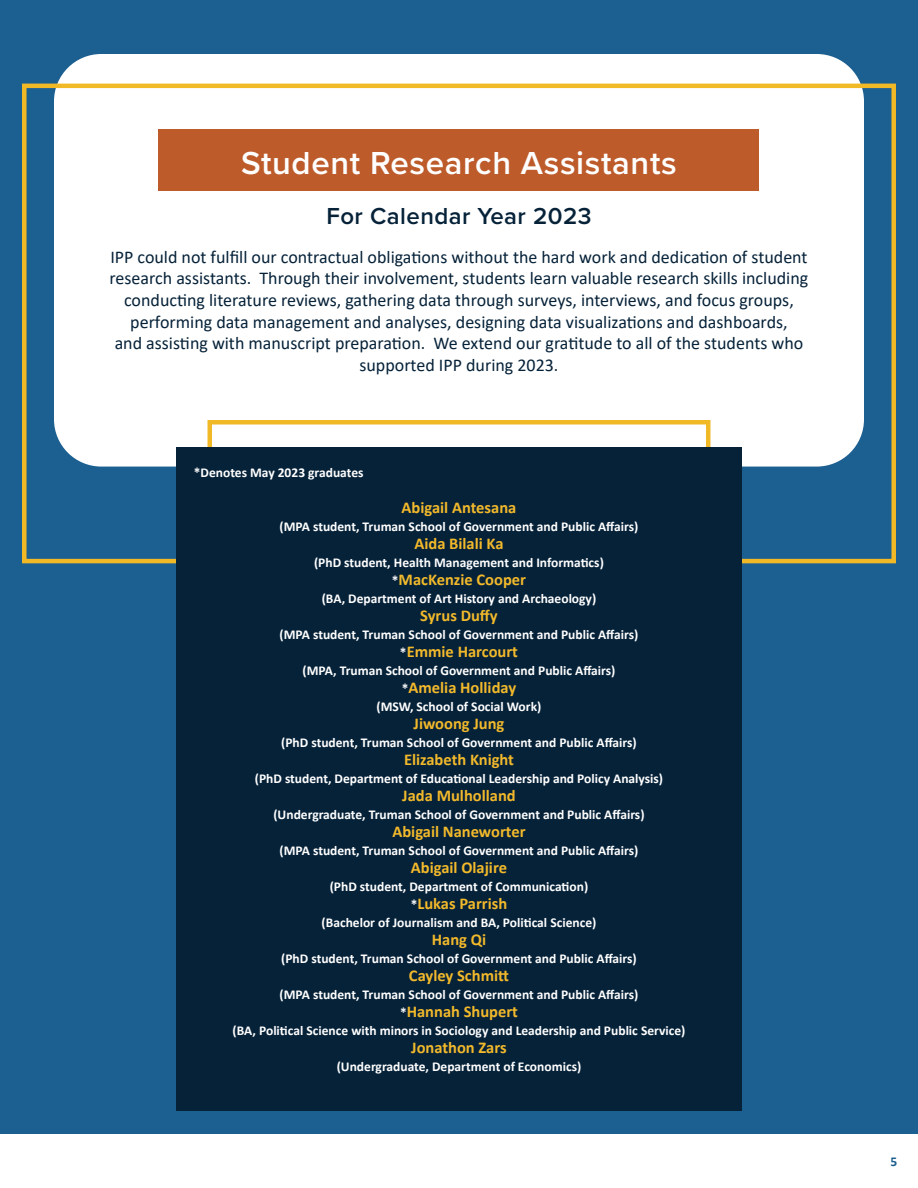
<style>
.page{position:relative;width:918px;height:1188px;background:#fff}
.page>*{position:absolute;margin:0;border:0;box-sizing:border-box;transform-origin:0 0}
.t1{font:600 33px "Proxima Nova";letter-spacing:.02em;color:#fff}
.t2{font:600 24px "Proxima Nova";letter-spacing:.02em;color:#062239}
.t3{font:18px/21.6px "Calibri";color:#062239;text-align:center}
.t4{font:700 16.5px "Calibri";color:#f2b92b}
.t5{font:700 13.5px "Calibri";color:#fff}
.t6{font:700 13.5px "Calibri";color:#1c5f91}
.s1{font-size:13.5px;color:#fff}
</style>
<div class="page">
<div style="left:0;top:0;width:918px;height:1134px;background:#1c5f91"></div>
<div style="left:54px;top:54px;width:810px;height:413px;background:#fff;border-radius:47px"></div>
<div style="left:159px;top:130px;width:600px;height:61px;background:#bd5b2b"></div>
<div style="left:22px;top:84px;width:874px;height:479px;border:4px solid #f2b927"></div>
<div style="left:176px;top:447px;width:566px;height:664px;background:#062239"></div>
<p class="t1" style="left:241px;top:138px;width:437px">Student Research Assistants</p>
<p class="t2" style="left:326px;top:198px;width:267px">For Calendar Year 2023</p>
<p class="t3" style="left:110px;top:246px;width:700px">IPP could not fulfill our contractual obligations without the hard work and dedication of student research assistants. Through their involvement, students learn valuable research skills including conducting literature reviews, gathering data through surveys, interviews, and focus groups, performing data management and analyses, designing data visualizations and dashboards,<br>and assisting with manuscript preparation. We extend our gratitude to all of the students who supported IPP during 2023.</p>
<p class="t5" style="left:194px;top:463px;width:171px">*Denotes May 2023 graduates</p>
<p class="t4" style="left:402px;top:496px;width:116px">Abigail Antesana</p>
<p class="t5" style="left:280px;top:517px;width:360px">(MPA student, Truman School of Government and Public Affairs)</p>
<p class="t4" style="left:414px;top:532px;width:91px">Aida Bilali Ka</p>
<p class="t5" style="left:314px;top:553px;width:291px">(PhD student, Health Management and Informatics)</p>
<p class="t4" style="left:392px;top:568px;width:136px"><span class="s1">*</span>MacKenzie Cooper</p>
<p class="t5" style="left:322px;top:589px;width:276px">(BA, Department of Art History and Archaeology)</p>
<p class="t4" style="left:420px;top:604px;width:79px">Syrus Duffy</p>
<p class="t5" style="left:280px;top:625px;width:360px">(MPA student, Truman School of Government and Public Affairs)</p>
<p class="t4" style="left:400px;top:640px;width:120px"><span class="s1">*</span>Emmie Harcourt</p>
<p class="t5" style="left:303px;top:661px;width:314px">(MPA, Truman School of Government and Public Affairs)</p>
<p class="t4" style="left:402px;top:676px;width:116px"><span class="s1">*</span>Amelia Holliday</p>
<p class="t5" style="left:377px;top:697px;width:166px">(MSW, School of Social Work)</p>
<p class="t4" style="left:414px;top:712px;width:92px">Jiwoong Jung</p>
<p class="t5" style="left:281px;top:733px;width:357px">(PhD student, Truman School of Government and Public Affairs)</p>
<p class="t4" style="left:404px;top:748px;width:112px">Elizabeth Knight</p>
<p class="t5" style="left:255px;top:769px;width:410px">(PhD student, Department of Educational Leadership and Policy Analysis)</p>
<p class="t4" style="left:402px;top:784px;width:115px">Jada Mulholland</p>
<p class="t5" style="left:273px;top:805px;width:373px">(Undergraduate, Truman School of Government and Public Affairs)</p>
<p class="t4" style="left:392px;top:820px;width:135px">Abigail Naneworter</p>
<p class="t5" style="left:280px;top:841px;width:360px">(MPA student, Truman School of Government and Public Affairs)</p>
<p class="t4" style="left:411px;top:856px;width:98px">Abigail Olajire</p>
<p class="t5" style="left:330px;top:877px;width:260px">(PhD student, Department of Communication)</p>
<p class="t4" style="left:411px;top:892px;width:98px"><span class="s1">*</span>Lukas Parrish</p>
<p class="t5" style="left:322px;top:913px;width:276px">(Bachelor of Journalism and BA, Political Science)</p>
<p class="t4" style="left:432px;top:928px;width:56px">Hang Qi</p>
<p class="t5" style="left:281px;top:949px;width:357px">(PhD student, Truman School of Government and Public Affairs)</p>
<p class="t4" style="left:409px;top:964px;width:102px">Cayley Schmitt</p>
<p class="t5" style="left:280px;top:985px;width:360px">(MPA student, Truman School of Government and Public Affairs)</p>
<p class="t4" style="left:400px;top:1000px;width:120px"><span class="s1">*</span>Hannah Shupert</p>
<p class="t5" style="left:233px;top:1021px;width:454px">(BA, Political Science with minors in Sociology and Leadership and Public Service)</p>
<p class="t4" style="left:411px;top:1036px;width:97px">Jonathon Zars</p>
<p class="t5" style="left:337px;top:1057px;width:246px">(Undergraduate, Department of Economics)</p>
<p class="t6" style="left:891px;top:1152px;width:8px">5</p>
</div>
